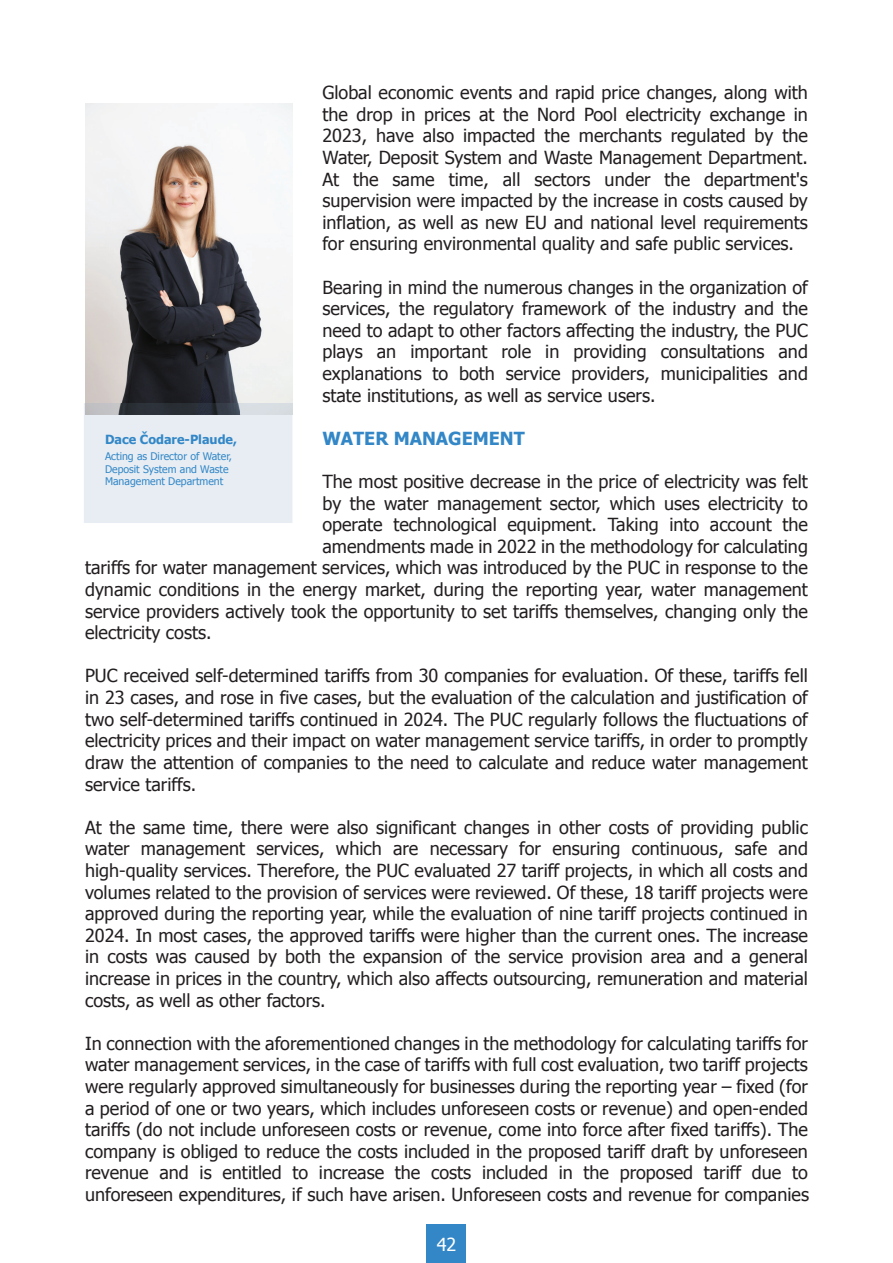
<style>
.page{position:relative;width:893px;height:1263px;background:#fff}
.page>*{position:absolute;margin:0;border:0;box-sizing:border-box;transform-origin:0 0}
.t1{font:18px/21.6px "Tahoma";color:#231f20;text-align:justify}
.t2{font:700 18px "Tahoma";color:#3387c7}
.t3{font:18px "Tahoma";color:#fff}
.t4{font:700 12.6px "Tahoma";color:#3387c7}
.t5{font:10.5px/12.6px "Tahoma";color:#3387c7}
</style>
<div class="page">
<img style="left:85px;top:103px;width:207px;height:300px">
<svg style="left:84px;top:403px;width:208px;height:120px;background:#dbe1e7"></svg>
<div style="left:427px;top:1224px;width:39px;height:39px;background:#3387c7"></div>
<p class="t1" style="left:322px;top:81px;width:487px">Global economic events and rapid price changes, along with the drop in prices at the Nord Pool electricity exchange in 2023, have also impacted the merchants regulated by the Water, Deposit System and Waste Management Department.<br>At the same time, all sectors under the department's supervision were impacted by the increase in costs caused by inflation, as well as new EU and national level requirements for ensuring environmental quality and safe public services.</p>
<p class="t1" style="left:322px;top:275px;width:487px">Bearing in mind the numerous changes in the organization of services, the regulatory framework of the industry and the need to adapt to other factors affecting the industry, the PUC plays an important role in providing consultations and explanations to both service providers, municipalities and state institutions, as well as service users.</p>
<p class="t2" style="left:322px;top:426px;width:204px">WATER MANAGEMENT</p>
<p class="t1" style="left:322px;top:470px;width:487px">The most positive decrease in the price of electricity was felt</p>
<p class="t1" style="left:322px;top:491px;width:487px">by the water management sector, which uses electricity to</p>
<p class="t1" style="left:322px;top:513px;width:487px">operate technological equipment. Taking into account the</p>
<p class="t1" style="left:322px;top:535px;width:487px">amendments made in 2022 in the methodology for calculating</p>
<p class="t1" style="left:85px;top:556px;width:724px">tariffs for water management services, which was introduced by the PUC in response to the</p>
<p class="t1" style="left:85px;top:578px;width:724px">dynamic conditions in the energy market, during the reporting year, water management</p>
<p class="t1" style="left:85px;top:599px;width:724px">service providers actively took the opportunity to set tariffs themselves, changing only the</p>
<p class="t1" style="left:85px;top:621px;width:128px">electricity costs.</p>
<p class="t1" style="left:85px;top:664px;width:724px">PUC received self-determined tariffs from 30 companies for evaluation. Of these, tariffs fell in 23 cases, and rose in five cases, but the evaluation of the calculation and justification of two self-determined tariffs continued in 2024. The PUC regularly follows the fluctuations of electricity prices and their impact on water management service tariffs, in order to promptly draw the attention of companies to the need to calculate and reduce water management service tariffs.</p>
<p class="t1" style="left:85px;top:815px;width:724px">At the same time, there were also significant changes in other costs of providing public water management services, which are necessary for ensuring continuous, safe and high-quality services. Therefore, the PUC evaluated 27 tariff projects, in which all costs and volumes related to the provision of services were reviewed. Of these, 18 tariff projects were approved during the reporting year, while the evaluation of nine tariff projects continued in 2024. In most cases, the approved tariffs were higher than the current ones. The increase in costs was caused by both the expansion of the service provision area and a general increase in prices in the country, which also affects outsourcing, remuneration and material costs, as well as other factors.</p>
<p class="t1" style="left:85px;top:1031px;width:725px">In connection with the aforementioned changes in the methodology for calculating tariffs for water management services, in the case of tariffs with full cost evaluation, two tariff projects were regularly approved simultaneously for businesses during the reporting year – fixed (for a period of one or two years, which includes unforeseen costs or revenue) and open-ended tariffs (do not include unforeseen costs or revenue, come into force after fixed tariffs). The company is obliged to reduce the costs included in the proposed tariff draft by unforeseen revenue and is entitled to increase the costs included in the proposed tariff due to unforeseen expenditures, if such have arisen. Unforeseen costs and revenue for companies</p>
<p class="t4" style="left:105px;top:431px;width:133px">Dace Čodare-Plaude,</p>
<p class="t5" style="left:105px;top:449px;width:128px">Acting as Director of Water,<br>Deposit System and Waste<br>Management Department</p>
<p class="t3" style="left:437px;top:1232px;width:21px">42</p>
</div>
